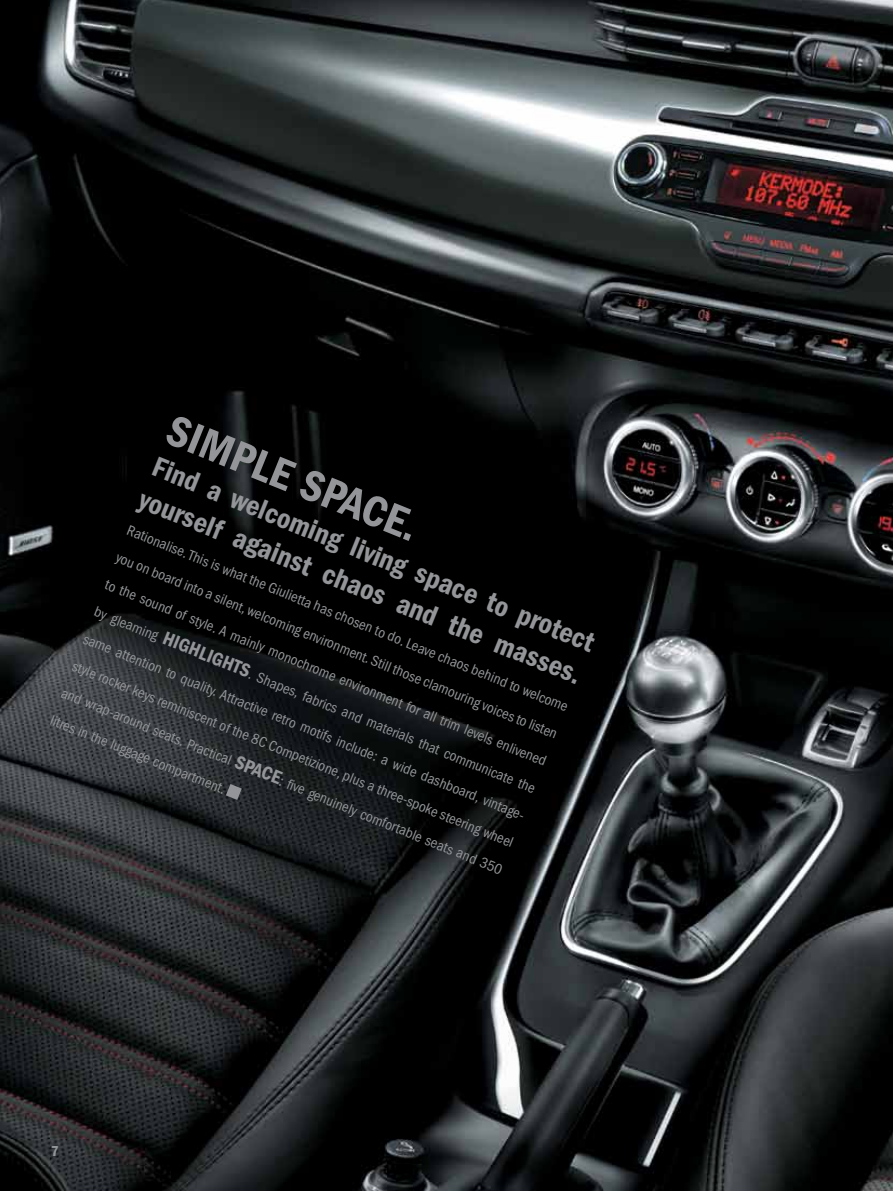
<style>
.page{position:relative;width:893px;height:1191px;background:#fff}
.page>*{position:absolute;margin:0;border:0;box-sizing:border-box;transform-origin:0 0}
.t1{font:600 condensed 45px "Franklin Gothic";color:#939598}
.t2{font:600 condensed 29.25px/35.1px "Franklin Gothic";color:#939598}
.t3{font:condensed 15px/29.2px "Franklin Gothic";color:#939598;text-align:justify}
.t4{font:600 condensed 15px "Franklin Gothic";color:#939598}
.s1{font-weight:600;font-size:19.5px}
</style>
<div class="page">
<img style="left:0;top:0;width:893px;height:1191px">
<svg style="left:226px;top:784px;width:16px;height:16px"></svg>
<h1 class="t1" style="left:178px;top:404px;width:269px;rotate:22deg">Simple space.</h1>
<h2 class="t2" style="left:160px;top:449px;width:478px;rotate:22deg">Find a welcoming living space to protect yourself against chaos and the masses.</h2>
<p class="t3" style="left:133px;top:516px;width:476px;rotate:22deg">Rationalise. This is what the Giulietta has chosen to do. Leave chaos behind to welcome you on board into a silent, welcoming environment. Still those clamouring voices to listen to the sound of style. A mainly monochrome environment for all trim levels enlivened by gleaming <span class="s1">HIGHLIGHT</span></p>
<p class="t3" style="left:100px;top:597px;width:479px;text-align:left;text-indent:157px;rotate:22deg"><span class="s1">S</span>. Shapes, fabrics and materials that communicate the same attention to quality. Attractive retro motifs include: a wide dashboard, vintage&shy;style rocker keys reminiscent of the 8C Competizione, plus a three-spoke steering wheel and wrap-around seats. Practical <span class="s1">SPACE</span></p>
<p class="t3" style="left:56px;top:706px;width:189px;rotate:22deg">litres in the luggage compartment.</p>
<p class="t3" style="left:286px;top:767px;width:241px;rotate:22deg">: five genuinely comfortable seats and 350</p>
<p class="t4" style="left:51px;top:1142px;width:9px">7</p>
</div>
